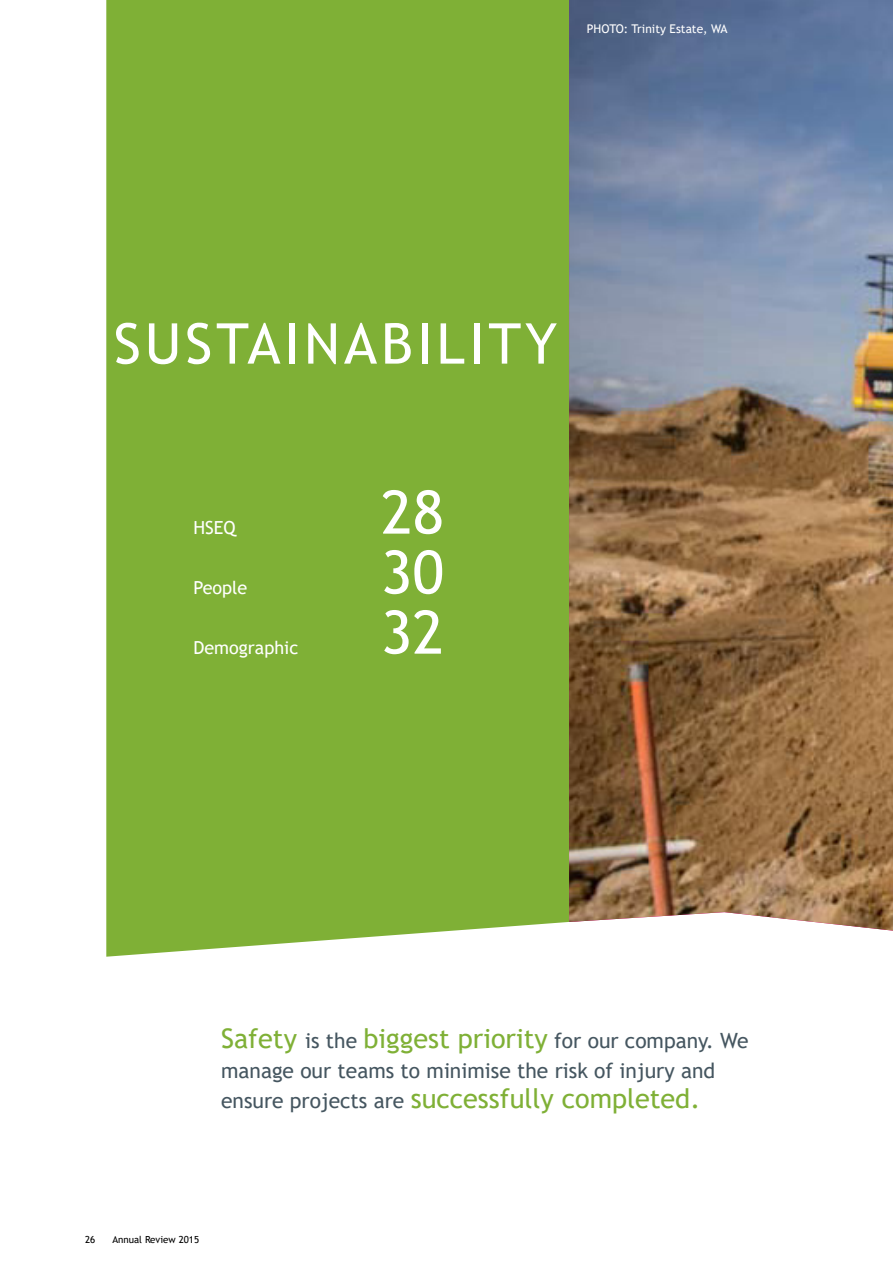
<style>
.page{position:relative;width:893px;height:1263px;background:#fff}
.page>*{position:absolute;margin:0;border:0;box-sizing:border-box;transform-origin:0 0}
.t1{font:60px "Trebuchet MS";color:#fff}
.t2{font:56.25px "Trebuchet MS";letter-spacing:.07em;color:#fff}
.t3{font:27px "Trebuchet MS";color:#7fb036}
.t4{font:21px "Trebuchet MS";color:#455660}
.t5{font:18px "Trebuchet MS";color:#fff}
.t6{font:12px "Trebuchet MS";color:#fff}
.t7{font:9.75px "Trebuchet MS";color:#000}
.s1{font-size:21px;color:#455660}
</style>
<div class="page">
<div style="left:106px;top:0;width:463px;height:957px;background:#7fb036"></div>
<img style="left:569px;top:0;width:324px;height:931px">
<p class="t6" style="left:587px;top:21px;width:142px">PHOTO: Trinity Estate, WA</p>
<h2 class="t2" style="left:114px;top:308px;width:445px">SUSTAINABILITY</h2>
<p class="t5" style="left:193px;top:516px;width:44px">HSEQ</p>
<p class="t5" style="left:193px;top:576px;width:55px">People</p>
<p class="t5" style="left:193px;top:636px;width:106px">Demographic</p>
<h1 class="t1" style="left:381px;top:474px;width:64px">28</h1>
<h1 class="t1" style="left:381px;top:534px;width:64px">30</h1>
<h1 class="t1" style="left:381px;top:594px;width:64px">32</h1>
<p class="t3" style="left:221px;top:1021px;width:529px">Safety <span class="s1">is the</span> biggest priority <span class="s1">for our company. We</span></p>
<p class="t4" style="left:221px;top:1057px;width:496px">manage our teams to minimise the risk of injury and</p>
<p class="t3" style="left:221px;top:1081px;width:481px"><span class="s1">ensure projects are</span> successfully completed.</p>
<p class="t7" style="left:85px;top:1233px;width:12px">26</p>
<p class="t7" style="left:112px;top:1233px;width:88px">Annual Review 2015</p>
</div>
